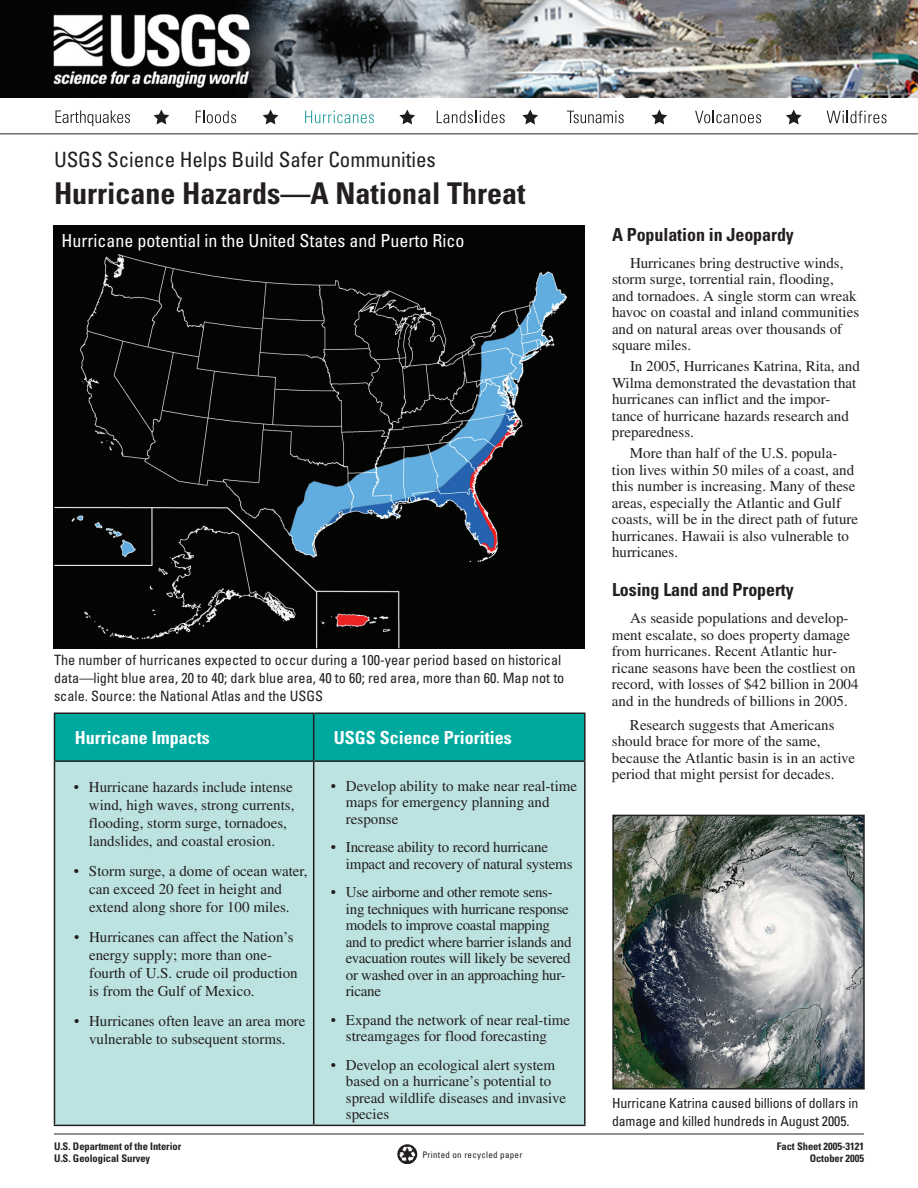
<style>
.page{position:relative;width:918px;height:1188px;background:#fff}
.page>*{position:absolute;margin:0;border:0;box-sizing:border-box;transform-origin:0 0}
.t1{font:700 condensed 30px "Univers";color:#231f20}
.t2{font:condensed 21px "Univers";letter-spacing:-.005em;color:#231f20}
.t3{font:condensed 18px "Univers";color:#fff}
.t4{font:700 condensed 18px "Univers";letter-spacing:-.005em;color:#231f20}
.t5{font:700 condensed 18px "Univers";color:#fff}
.t6{font:15px/16.5px "Times";color:#231f20}
.t7{font:15px/16.5px "Times";letter-spacing:-.02em;color:#231f20}
.t8{font:condensed 14.25px/18px "Univers";color:#231f20}
.t9{font:condensed 13.8px/18px "Univers";letter-spacing:-.01em;color:#231f20}
.t10{font:700 condensed 10.5px/12px "Univers";letter-spacing:-.005em;color:#231f20}
.t11{font:condensed 9px "Univers";letter-spacing:.03em;color:#231f20}
</style>
<div class="page">
<div style="left:55px;top:714px;width:529px;height:46px;background:#00a9a0"></div>
<div style="left:55px;top:762px;width:529px;height:363px;background:#bce3e1"></div>
<hr style="left:314px;top:712px;width:272px;height:2px;background:#231f20">
<hr style="left:584px;top:714px;width:2px;height:46px;background:#231f20">
<hr style="left:314px;top:760px;width:272px;height:2px;background:#231f20">
<hr style="left:54px;top:762px;width:1px;height:363px;background:#231f20">
<hr style="left:54px;top:1125px;width:260px;height:1px;background:#231f20">
<hr style="left:313px;top:762px;width:1px;height:363px;background:#231f20">
<hr style="left:584px;top:762px;width:2px;height:363px;background:#231f20">
<hr style="left:314px;top:1125px;width:272px;height:1px;background:#231f20">
<hr style="left:54px;top:712px;width:260px;height:2px;background:#231f20">
<hr style="left:54px;top:714px;width:1px;height:46px;background:#231f20">
<hr style="left:313px;top:714px;width:1px;height:46px;background:#231f20">
<hr style="left:54px;top:760px;width:260px;height:2px;background:#231f20">
<hr style="left:0;top:134px;width:918px;height:1px;background:#231f20">
<svg style="left:397px;top:1144px;width:20px;height:20px"></svg>
<svg style="left:399px;top:1147px;width:16px;height:15px"></svg>
<img style="left:615px;top:818px;width:247px;height:269px">
<div style="left:612px;top:815px;width:253px;height:275px;border:2px solid #231f20"></div>
<img style="left:54px;top:225px;width:531px;height:423px">
<hr style="left:54px;top:1134px;width:810px;height:1px;background:#231f20">
<svg style="left:305px;top:111px;width:69px;height:12px"></svg>
<svg style="left:196px;top:111px;width:40px;height:12px"></svg>
<svg style="left:154px;top:110px;width:15px;height:14px"></svg>
<svg style="left:263px;top:110px;width:15px;height:14px"></svg>
<svg style="left:437px;top:111px;width:68px;height:12px"></svg>
<svg style="left:695px;top:111px;width:66px;height:12px"></svg>
<svg style="left:827px;top:111px;width:60px;height:12px"></svg>
<svg style="left:651px;top:110px;width:16px;height:14px"></svg>
<svg style="left:786px;top:110px;width:16px;height:14px"></svg>
<svg style="left:399px;top:110px;width:16px;height:14px"></svg>
<svg style="left:567px;top:111px;width:57px;height:12px"></svg>
<svg style="left:522px;top:110px;width:16px;height:14px"></svg>
<svg style="left:56px;top:110px;width:74px;height:16px"></svg>
<img style="left:0;top:0;width:918px;height:98px">
<h2 class="t2" style="left:54px;top:147px;width:383px">USGS Science Helps Build Safer Communities</h2>
<h1 class="t1" style="left:54px;top:175px;width:473px">Hurricane Hazards—A National Threat</h1>
<p class="t3" style="left:62px;top:230px;width:404px">Hurricane potential in the United States and Puerto Rico</p>
<p class="t8" style="left:54px;top:651px;width:512px">The number of hurricanes expected to occur during a 100-year period based on historical data—light blue area, 20 to 40; dark blue area, 40 to 60; red area, more than 60. Map not to scale. Source: the National Atlas and the USGS</p>
<p class="t5" style="left:75px;top:727px;width:136px">Hurricane Impacts</p>
<p class="t5" style="left:334px;top:727px;width:180px">USGS Science Priorities</p>
<p class="t6" style="left:89px;top:778px;width:207px;line-height:18px;text-indent:-15px">• Hurricane hazards include intense wind, high waves, strong currents, flooding, storm surge, tornadoes, landslides, and coastal erosion.</p>
<p class="t6" style="left:89px;top:862px;width:220px;line-height:18px;text-indent:-15px">• Storm surge, a dome of ocean water, can exceed 20 feet in height and extend along shore for 100 miles.</p>
<p class="t6" style="left:89px;top:928px;width:210px;line-height:18px;text-indent:-15px">• Hurricanes can affect the Nation’s energy supply; more than one&shy;fourth of U.S. crude oil production is from the Gulf of Mexico.</p>
<p class="t6" style="left:74px;top:1012px;width:233px;line-height:18px;text-align:center">• Hurricanes often leave an area more vulnerable to subsequent storms.</p>
<p class="t6" style="left:346px;top:778px;width:233px;text-indent:-15px">• Develop ability to make near real-time maps for emergency planning and response</p>
<p class="t6" style="left:346px;top:839px;width:228px;text-indent:-15px">• Increase ability to record hurricane impact and recovery of natural systems</p>
<p class="t7" style="left:346px;top:884px;width:227px;text-indent:-15px">• Use airborne and other remote sens&shy;ing techniques with hurricane response models to improve coastal mapping and to predict where barrier islands and evacuation routes will likely be severed or washed over in an approaching hur&shy;ricane</p>
<p class="t6" style="left:331px;top:1012px;width:241px;text-align:center">• Expand the network of near real-time streamgages for flood forecasting</p>
<p class="t6" style="left:346px;top:1057px;width:222px;text-indent:-15px">• Develop an ecological alert system based on a hurricane’s potential to spread wildlife diseases and invasive species</p>
<p class="t4" style="left:612px;top:223px;width:183px">A Population in Jeopardy</p>
<p class="t6" style="left:612px;top:254px;width:249px;text-indent:18px">Hurricanes bring destructive winds, storm surge, torrential rain, flooding,<br>and tornadoes. A single storm can wreak havoc on coastal and inland communities and on natural areas over thousands of square miles.</p>
<p class="t6" style="left:612px;top:358px;width:249px;text-indent:18px">In 2005, Hurricanes Katrina, Rita, and Wilma demonstrated the devastation that hurricanes can inflict and the impor&shy;tance of hurricane hazards research and preparedness.</p>
<p class="t6" style="left:612px;top:445px;width:248px;text-indent:18px">More than half of the U.S. popula&shy;tion lives within 50 miles of a coast, and this number is increasing. Many of these areas, especially the Atlantic and Gulf coasts, will be in the direct path of future hurricanes. Hawaii is also vulnerable to hurricanes.</p>
<p class="t4" style="left:612px;top:579px;width:183px">Losing Land and Property</p>
<p class="t6" style="left:612px;top:610px;width:248px;text-indent:18px">As seaside populations and develop&shy;ment escalate, so does property damage from hurricanes. Recent Atlantic hur&shy;ricane seasons have been the costliest on record, with losses of $42 billion in 2004 and in the hundreds of billions in 2005.</p>
<p class="t6" style="left:612px;top:716px;width:245px;text-indent:18px">Research suggests that Americans should brace for more of the same, because the Atlantic basin is in an active period that might persist for decades.</p>
<p class="t9" style="left:612px;top:1093px;width:248px">Hurricane Katrina caused billions of dollars in damage and killed hundreds in August 2005.</p>
<p class="t10" style="left:54px;top:1140px;width:129px">U.S. Department of the Interior<br>U.S. Geological Survey</p>
<p class="t10" style="left:777px;top:1140px;width:89px;text-align:right">Fact Sheet 2005-3121<br>October 2005</p>
<p class="t11" style="left:422px;top:1149px;width:101px">Printed on recycled paper</p>
</div>
